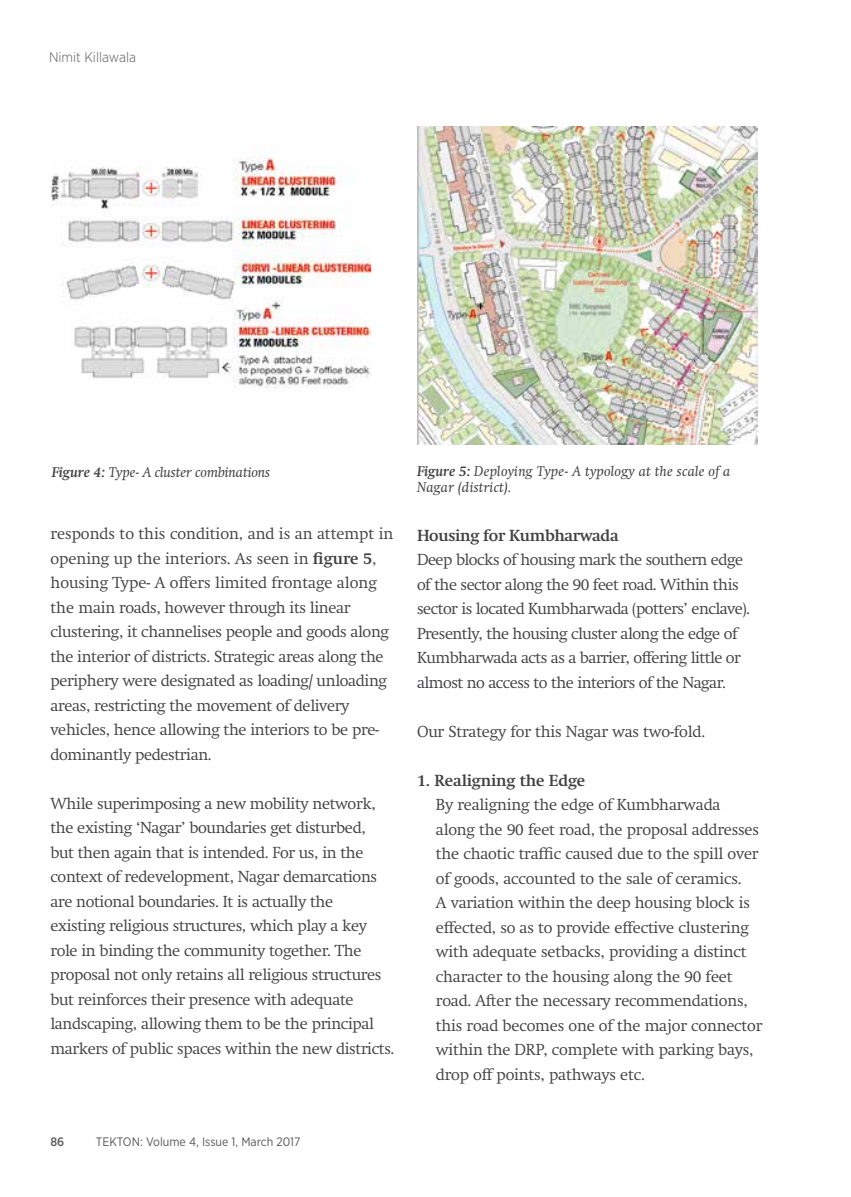
<style>
.page{position:relative;width:851px;height:1197px;background:#fff}
.page>*{position:absolute;margin:0;border:0;box-sizing:border-box;transform-origin:0 0}
.t1{font:300 15.75px/24.5px "Swift";letter-spacing:-.02em;color:#414042}
.t2{font:700 15.75px "Swift";letter-spacing:-.02em;color:#414042}
.t3{font:italic 14px/16.8px "Swift";letter-spacing:.02em;color:#414042}
.t4{font:italic 14px "Swift";color:#414042}
.t5{font:300 14px "Gotham Narrow";color:#58595b}
.t6{font:12.25px "Gotham Narrow";color:#58595b}
.t7{font:500 12.25px "Gotham Narrow";color:#58595b}
.s1{font-weight:700}
</style>
<div class="page">
<img style="left:52px;top:156px;width:318px;height:232px">
<img style="left:417px;top:126px;width:340px;height:319px">
<p class="t5" style="left:49px;top:48px;width:89px">Nimit Killawala</p>
<p class="t4" style="left:52px;top:464px;width:220px"><span class="s1">Figure 4:</span> Type- A cluster combinations</p>
<p class="t1" style="left:50px;top:522px;width:344px">responds to this condition, and is an attempt in opening up the interiors. As seen in <span class="s1">figure 5</span>, housing Type- A offers limited frontage along the main roads, however through its linear clustering, it channelises people and goods along the interior of districts. Strategic areas along the periphery were designated as loading/ unloading areas, restricting the movement of delivery vehicles, hence allowing the interiors to be pre&shy;dominantly pedestrian.</p>
<p class="t1" style="left:50px;top:791px;width:345px">While superimposing a new mobility network, the existing ‘Nagar’ boundaries get disturbed,<br>but then again that is intended. For us, in the context of redevelopment, Nagar demarcations are notional boundaries. It is actually the<br>existing religious structures, which play a key role in binding the community together. The proposal not only retains all religious structures but reinforces their presence with adequate landscaping, allowing them to be the principal markers of public spaces within the new districts.</p>
<p class="t7" style="left:50px;top:1134px;width:15px">86</p>
<p class="t6" style="left:96px;top:1134px;width:206px">TEKTON: Volume 4, Issue 1, March 2017</p>
<p class="t3" style="left:417px;top:462px;width:315px"><span class="s1">Figure 5:</span> Deploying Type- A typology at the scale of a<br>Nagar (district).</p>
<p class="t2" style="left:417px;top:526px;width:203px">Housing for Kumbharwada</p>
<p class="t1" style="left:417px;top:548px;width:334px">Deep blocks of housing mark the southern edge of the sector along the 90 feet road. Within this sector is located Kumbharwada (potters’ enclave).<br>Presently, the housing cluster along the edge of Kumbharwada acts as a barrier, offering little or almost no access to the interiors of the Nagar.</p>
<p class="t1" style="left:417px;top:719px;width:290px">Our Strategy for this Nagar was two-fold.</p>
<p class="t2" style="left:417px;top:771px;width:170px">1. Realigning the Edge</p>
<p class="t1" style="left:436px;top:793px;width:328px">By realigning the edge of Kumbharwada along the 90 feet road, the proposal addresses the chaotic traffic caused due to the spill over of goods, accounted to the sale of ceramics.<br>A variation within the deep housing block is effected, so as to provide effective clustering with adequate setbacks, providing a distinct character to the housing along the 90 feet road. After the necessary recommendations, this road becomes one of the major connector within the DRP, complete with parking bays, drop off points, pathways etc.</p>
</div>
